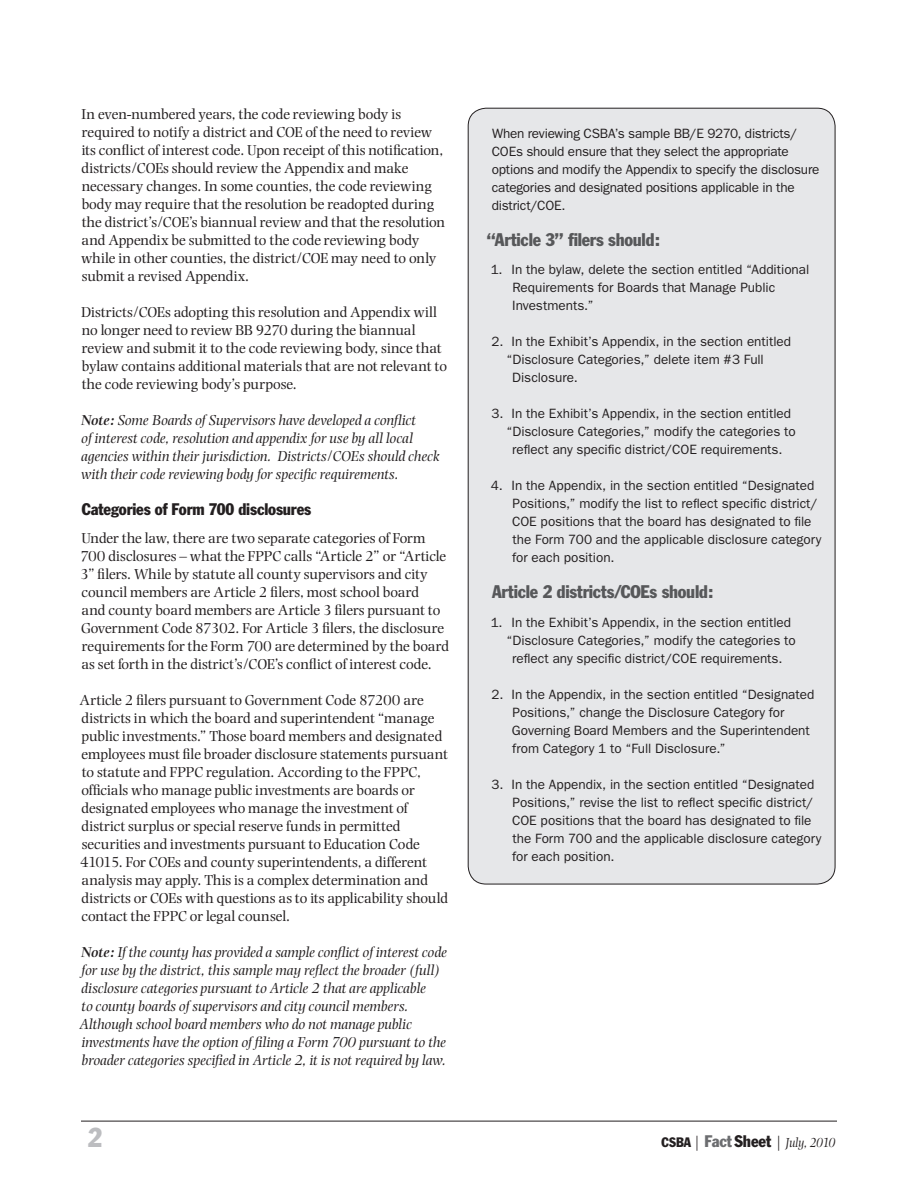
<style>
.page{position:relative;width:918px;height:1188px;background:#fff}
.page>*{position:absolute;margin:0;border:0;box-sizing:border-box;transform-origin:0 0}
.body{font:condensed 27px "Franklin Gothic";color:#bcbdc0}
.Subhead_-_BOX{font:condensed 18px "Franklin Gothic";letter-spacing:-.015em;color:#57585a}
._3__Subhead_2{font:condensed 16.5px "Franklin Gothic";letter-spacing:-.01em;color:#231f20}
.body-2{font:15px/18px "Photina";letter-spacing:-.005em;color:#231f20}
.body-3{font:italic 15px/18px "Photina";letter-spacing:-.01em;color:#231f20}
.body-4{font:italic 13.65px "Photina";letter-spacing:-.03em;color:#231f20;scale:.88 1}
.Box_numbered_Bullets{font:13.5px/18px "Franklin Gothic";color:#231f20}
.Body_--_BOX_Black{font:13.5px/18px "Franklin Gothic";letter-spacing:-.015em;color:#231f20}
.s1{font-family:"Photina MT Semi Bold Italic Os F";font-style:normal}
.s2{font-family:"Franklin Gothic";font-style:normal;font-stretch:condensed;font-size:13.5px}
.s3{font-style:normal;font-size:15px}
.s4{font-family:"Franklin Gothic";font-style:normal;font-stretch:condensed;font-size:16.5px;color:#6c6d70}
.s5{font-family:"Franklin Gothic";font-style:normal;font-stretch:condensed;font-size:16.5px}
</style>
<div class="page">
<hr style="left:81px;top:1121px;width:756px;height:1px;background:#231f20">
<div style="left:468px;top:108px;width:367px;height:776px;background:#e6e7e9;border-radius:18px"></div>
<p class="body-2" style="left:81px;top:105px;width:366px">In even-numbered years, the code reviewing body is required to notify a district and COE of the need to review its conflict of interest code. Upon receipt of this notification, districts/COEs should review the Appendix and make necessary changes. In some counties, the code reviewing body may require that the resolution be readopted during the district’s/COE’s biannual review and that the resolution and Appendix be submitted to the code reviewing body while in other counties, the district/COE may need to only submit a revised Appendix.</p>
<p class="body-2" style="left:82px;top:303px;width:367px">Districts/COEs adopting this resolution and Appendix will no longer need to review BB 9270 during the biannual review and submit it to the code reviewing body, since that bylaw contains additional materials that are not relevant to the code reviewing body’s purpose.</p>
<p class="body-3" style="left:81px;top:411px;width:360px"><span class="s1">Note:</span> Some Boards of Supervisors have developed a conflict<br>of interest code, resolution and appendix for use by all local agencies within their jurisdiction. Districts/COEs should check with their code reviewing body for specific requirements.</p>
<p class="_3__Subhead_2" style="left:82px;top:499px;width:231px">Categories of Form 700 disclosures</p>
<p class="body-2" style="left:80px;top:530px;width:371px">Under the law, there are two separate categories of Form 700 disclosures – what the FPPC calls “Article 2” or “Article 3” filers. While by statute all county supervisors and city council members are Article 2 filers, most school board<br>and county board members are Article 3 filers pursuant to Government Code 87302. For Article 3 filers, the disclosure requirements for the Form 700 are determined by the board as set forth in the district’s/COE’s conflict of interest code.</p>
<p class="body-2" style="left:80px;top:692px;width:370px">Article 2 filers pursuant to Government Code 87200 are districts in which the board and superintendent “manage public investments.” Those board members and designated employees must file broader disclosure statements pursuant to statute and FPPC regulation. According to the FPPC, officials who manage public investments are boards or designated employees who manage the investment of district surplus or special reserve funds in permitted securities and investments pursuant to Education Code 41015. For COEs and county superintendents, a different analysis may apply. This is a complex determination and districts or COEs with questions as to its applicability should contact the FPPC or legal counsel.</p>
<p class="body-3" style="left:79px;top:944px;width:369px"><span class="s1">Note:</span> If the county has provided a sample conflict of interest code for use by the district, this sample may reflect the broader (full) disclosure categories pursuant to Article 2 that are applicable<br>to county boards of supervisors and city council members.<br>Although school board members who do not manage public investments have the option of filing a Form 700 pursuant to the broader categories specified in Article 2, it is not required by law.</p>
<p class="Body_--_BOX_Black" style="left:492px;top:124px;width:329px">When reviewing CSBA’s sample BB/E 9270, districts/ COEs should ensure that they select the appropriate options and modify the Appendix to specify the disclosure categories and designated positions applicable in the district/COE.</p>
<p class="Subhead_-_BOX" style="left:487px;top:228px;width:175px">“Article 3” filers should:</p>
<p class="Box_numbered_Bullets" style="left:512px;top:261px;width:299px;text-indent:-22px">1. In the bylaw, delete the section entitled “Additional<br>Requirements for Boards that Manage Public<br>Investments.”</p>
<p class="Box_numbered_Bullets" style="left:491px;top:333px;width:301px">2. In the Exhibit’s Appendix, in the section entitled</p>
<p class="Box_numbered_Bullets" style="left:506px;top:351px;width:259px">“Disclosure Categories,” delete item #3 Full</p>
<p class="Box_numbered_Bullets" style="left:512px;top:369px;width:67px">Disclosure.</p>
<p class="Box_numbered_Bullets" style="left:492px;top:405px;width:301px">3. In the Exhibit’s Appendix, in the section entitled</p>
<p class="Box_numbered_Bullets" style="left:506px;top:423px;width:291px">“Disclosure Categories,” modify the categories to</p>
<p class="Box_numbered_Bullets" style="left:512px;top:441px;width:272px">reflect any specific district/COE requirements.</p>
<p class="Box_numbered_Bullets" style="left:512px;top:477px;width:311px;text-indent:-21px">4. In the Appendix, in the section entitled “Designated Positions,” modify the list to reflect specific district/ COE positions that the board has designated to file the Form 700 and the applicable disclosure category for each position.</p>
<p class="Subhead_-_BOX" style="left:492px;top:581px;width:223px">Article 2 districts/COEs should:</p>
<p class="Box_numbered_Bullets" style="left:491px;top:614px;width:302px">1. In the Exhibit’s Appendix, in the section entitled</p>
<p class="Box_numbered_Bullets" style="left:506px;top:632px;width:291px">“Disclosure Categories,” modify the categories to</p>
<p class="Box_numbered_Bullets" style="left:512px;top:650px;width:272px">reflect any specific district/COE requirements.</p>
<p class="Box_numbered_Bullets" style="left:512px;top:686px;width:304px;text-indent:-20px">2. In the Appendix, in the section entitled “Designated Positions,” change the Disclosure Category for Governing Board Members and the Superintendent from Category 1 to “Full Disclosure.”</p>
<p class="Box_numbered_Bullets" style="left:512px;top:776px;width:311px;text-indent:-21px">3. In the Appendix, in the section entitled “Designated Positions,” revise the list to reflect specific district/ COE positions that the board has designated to file the Form 700 and the applicable disclosure category for each position.</p>
<p class="body" style="left:88px;top:1121px;width:16px">2</p>
<p class="body-4" style="left:662px;top:1135px;width:199px"><span class="s2">CSBA</span> <span class="s3">|</span> <span class="s4">Fact</span> <span class="s5">Sheet</span> <span class="s3">|</span> July, 2010</p>
</div>
